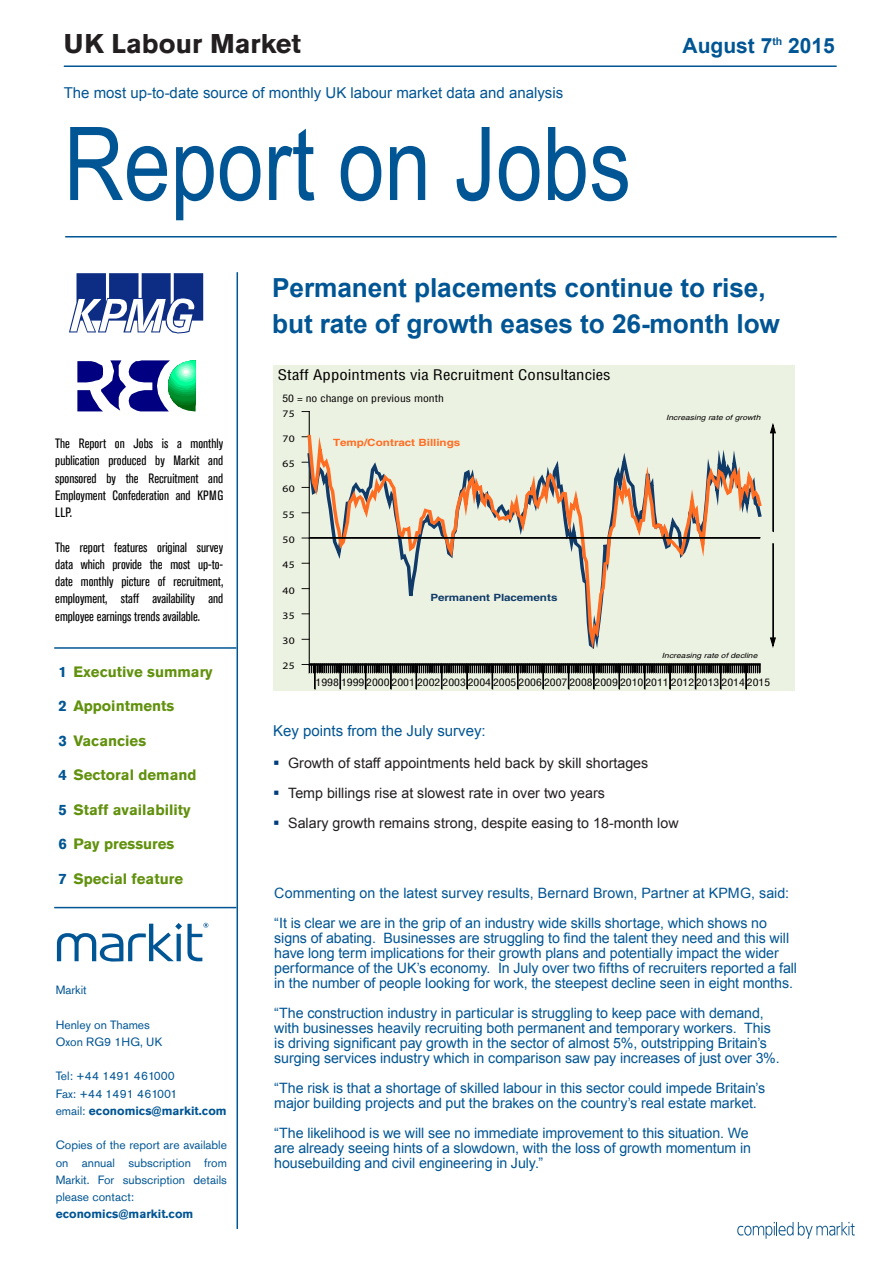
<style>
.page{position:relative;width:893px;height:1263px;background:#fff}
.page>*{position:absolute;margin:0;border:0;box-sizing:border-box;transform-origin:0 0}
.Body_Text{font:102px "Arial Narrow";color:#005594}
.Country{font:700 27px "Akzidenz Grotesk Std";color:#231f20}
.report_headline{font:700 26.25px/36px "Arial";letter-spacing:-.005em;color:#005594}
.Country-2{font:700 21px "Arial";color:#005594}
.Contents1{font:700 15px "Akzidenz Grotesk Std";color:#61910d}
.TitleSub{font:15px "Arial";color:#005594}
.Key{font:15px "Arial";color:#005594}
.quote{font:14.25px/15px "Arial";letter-spacing:-.005em;color:#005594}
.Bullet{font:14.25px "Arial";color:#231f20}
.t1{font:condensed 14.25px "Helvetica";color:#000;scale:1.17 1}
.t2{font:14.25px/30px "Wingdings";color:#013d7d;text-align:justify}
._1_NTCText1{font:condensed 13.5px/17.2px "Akzidenz Grotesk Std";color:#000;text-align:justify}
._1_NTCText1-2{font:12px/17.2px "Akzidenz Grotesk Std";color:#005594;text-align:justify}
._1_NTCText1-3{font:700 12px "Akzidenz Grotesk Std";color:#005594}
.t3{font:condensed 10.05px "Helvetica";color:#000;scale:1.17 1}
.t4{font:10.05px "Myriad Pro";letter-spacing:.03em;color:#000;scale:1.17 1}
.t5{font:700 10.05px "Helvetica";letter-spacing:-.005em;color:#ff6d22;scale:1.17 1}
.t6{font:700 10.05px "Helvetica";letter-spacing:-.01em;color:#103b68;scale:1.17 1}
.t7{font:italic 7.2px "Helvetica";letter-spacing:.005em;color:#000;scale:1.17 1}
.s1{color:#005594}
.s2{font-weight:400}
</style>
<div class="page">
<hr style="left:64px;top:65px;width:773px;height:2px;background:#005594">
<div style="left:273px;top:366px;width:522px;height:325px;background:#ecf2e2"></div>
<hr style="left:309px;top:412px;width:1px;height:252px;background:#000">
<svg style="left:302px;top:664px;width:459px;height:25px"></svg>
<svg style="left:306px;top:424px;width:456px;height:235px"></svg>
<div style="left:309px;top:538px;width:451px;height:1px;border:1px solid #000"></div>
<div style="left:773px;top:544px;width:1px;height:94px;border:1px solid #000"></div>
<svg style="left:770px;top:637px;width:6px;height:10px"></svg>
<div style="left:773px;top:433px;width:1px;height:98px;border:1px solid #000"></div>
<svg style="left:770px;top:424px;width:6px;height:10px"></svg>
<svg style="left:77px;top:360px;width:119px;height:51px"></svg>
<svg style="left:69px;top:273px;width:134px;height:60px"></svg>
<hr style="left:65px;top:236px;width:772px;height:1px;background:#005594">
<hr style="left:237px;top:272px;width:1px;height:957px;background:#005594">
<hr style="left:54px;top:647px;width:182px;height:2px;background:#005594">
<hr style="left:54px;top:907px;width:182px;height:1px;background:#005594">
<svg style="left:57px;top:923px;width:151px;height:38px"></svg>
<svg style="left:737px;top:1222px;width:118px;height:17px"></svg>
<p class="Country" style="left:64px;top:28px;width:239px">UK Labour Market</p>
<p class="Country-2" style="left:682px;top:32px;width:154px">August 7<sup>th</sup> 2015</p>
<p class="TitleSub" style="left:64px;top:83px;width:501px">The most up-to-date source of monthly UK labour market data and analysis</p>
<p class="Body_Text" style="left:64px;top:89px;width:569px">Report on Jobs</p>
<p class="report_headline" style="left:272px;top:271px;width:509px">Permanent placements continue to rise, but rate of growth eases to 26-month low</p>
<p class="t1" style="left:278px;top:366px;width:286px">Staff Appointments via Recruitment Consultancies</p>
<p class="_1_NTCText1" style="left:55px;top:435px;width:169px">The Report on Jobs is a monthly publication produced by Markit and sponsored by the Recruitment and Employment Confederation and KPMG LLP.</p>
<p class="_1_NTCText1" style="left:55px;top:539px;width:169px">The report features original survey data which provide the most up-to&shy;date monthly picture of recruitment, employment, staff availability and employee earnings trends available.</p>
<p class="Contents1" style="left:58px;top:663px;width:156px"><span class="s1">1</span> Executive summary</p>
<p class="Contents1" style="left:58px;top:697px;width:117px"><span class="s1">2</span> Appointments</p>
<p class="Contents1" style="left:58px;top:732px;width:89px"><span class="s1">3</span> Vacancies</p>
<p class="Contents1" style="left:58px;top:766px;width:140px"><span class="s1">4</span> Sectoral demand</p>
<p class="Contents1" style="left:58px;top:801px;width:134px"><span class="s1">5</span> Staff availability</p>
<p class="Contents1" style="left:58px;top:835px;width:117px"><span class="s1">6</span> Pay pressures</p>
<p class="Contents1" style="left:58px;top:870px;width:126px"><span class="s1">7</span> Special feature</p>
<p class="_1_NTCText1-2" style="left:56px;top:981px;width:32px">Markit</p>
<p class="_1_NTCText1-2" style="left:56px;top:1016px;width:96px">Henley on Thames</p>
<p class="_1_NTCText1-2" style="left:56px;top:1033px;width:108px">Oxon RG9 1HG, UK</p>
<p class="_1_NTCText1-2" style="left:56px;top:1067px;width:121px">Tel: +44 1491 461000</p>
<p class="_1_NTCText1-2" style="left:56px;top:1085px;width:123px">Fax: +44 1491 461001</p>
<p class="_1_NTCText1-3" style="left:56px;top:1104px;width:172px"><span class="s2">email:</span> economics@markit.com</p>
<p class="_1_NTCText1-2" style="left:56px;top:1136px;width:173px">Copies of the report are available on annual subscription from Markit. For subscription details please contact:</p>
<p class="_1_NTCText1-3" style="left:56px;top:1207px;width:139px">economics@markit.com</p>
<p class="t3" style="left:282px;top:392px;width:139px">50 = no change on previous month</p>
<p class="t4" style="left:282px;top:407px;width:12px">75</p>
<p class="t4" style="left:282px;top:432px;width:12px">70</p>
<p class="t4" style="left:282px;top:458px;width:12px">65</p>
<p class="t4" style="left:282px;top:483px;width:12px">60</p>
<p class="t4" style="left:282px;top:508px;width:12px">55</p>
<p class="t4" style="left:282px;top:533px;width:12px">50</p>
<p class="t4" style="left:282px;top:559px;width:12px">45</p>
<p class="t4" style="left:282px;top:584px;width:12px">40</p>
<p class="t4" style="left:282px;top:609px;width:12px">35</p>
<p class="t4" style="left:282px;top:635px;width:12px">30</p>
<p class="t4" style="left:282px;top:660px;width:12px">25</p>
<p class="t5" style="left:333px;top:436px;width:110px">Temp/Contract Billings</p>
<p class="t6" style="left:430px;top:591px;width:110px">Permanent Placements</p>
<p class="t7" style="left:666px;top:413px;width:82px">Increasing rate of growth</p>
<p class="t7" style="left:662px;top:651px;width:83px">Increasing rate of decline</p>
<p class="t3" style="left:316px;top:676px;width:390px">1998 1999 2000 2001 2002 2003 2004 2005 2006 2007 2008 2009 2010 2011 2012 2013 2014 2015</p>
<p class="Key" style="left:273px;top:720px;width:214px">Key points from the July survey:</p>
<p class="Bullet" style="left:288px;top:753px;width:362px">Growth of staff appointments held back by skill shortages</p>
<p class="Bullet" style="left:288px;top:783px;width:318px">Temp billings rise at slowest rate in over two years</p>
<p class="Bullet" style="left:288px;top:813px;width:392px">Salary growth remains strong, despite easing to 18-month low</p>
<p class="t2" style="left:273px;top:748px;width:8px">▪ ▪ ▪</p>
<p class="quote" style="left:274px;top:885px;width:516px">Commenting on the latest survey results, Bernard Brown, Partner at KPMG, said:</p>
<p class="quote" style="left:274px;top:915px;width:524px">“It is clear we are in the grip of an industry wide skills shortage, which shows no signs of abating. Businesses are struggling to find the talent they need and this will have long term implications for their growth plans and potentially impact the wider performance of the UK’s economy. In July over two fifths of recruiters reported a fall in the number of people looking for work, the steepest decline seen in eight months.</p>
<p class="quote" style="left:274px;top:1005px;width:507px">“The construction industry in particular is struggling to keep pace with demand, with businesses heavily recruiting both permanent and temporary workers. This is driving significant pay growth in the sector of almost 5%, outstripping Britain’s surging services industry which in comparison saw pay increases of just over 3%.</p>
<p class="quote" style="left:274px;top:1080px;width:492px">“The risk is that a shortage of skilled labour in this sector could impede Britain’s major building projects and put the brakes on the country’s real estate market.</p>
<p class="quote" style="left:274px;top:1125px;width:478px">“The likelihood is we will see no immediate improvement to this situation. We are already seeing hints of a slowdown, with the loss of growth momentum in housebuilding and civil engineering in July.”</p>
</div>
